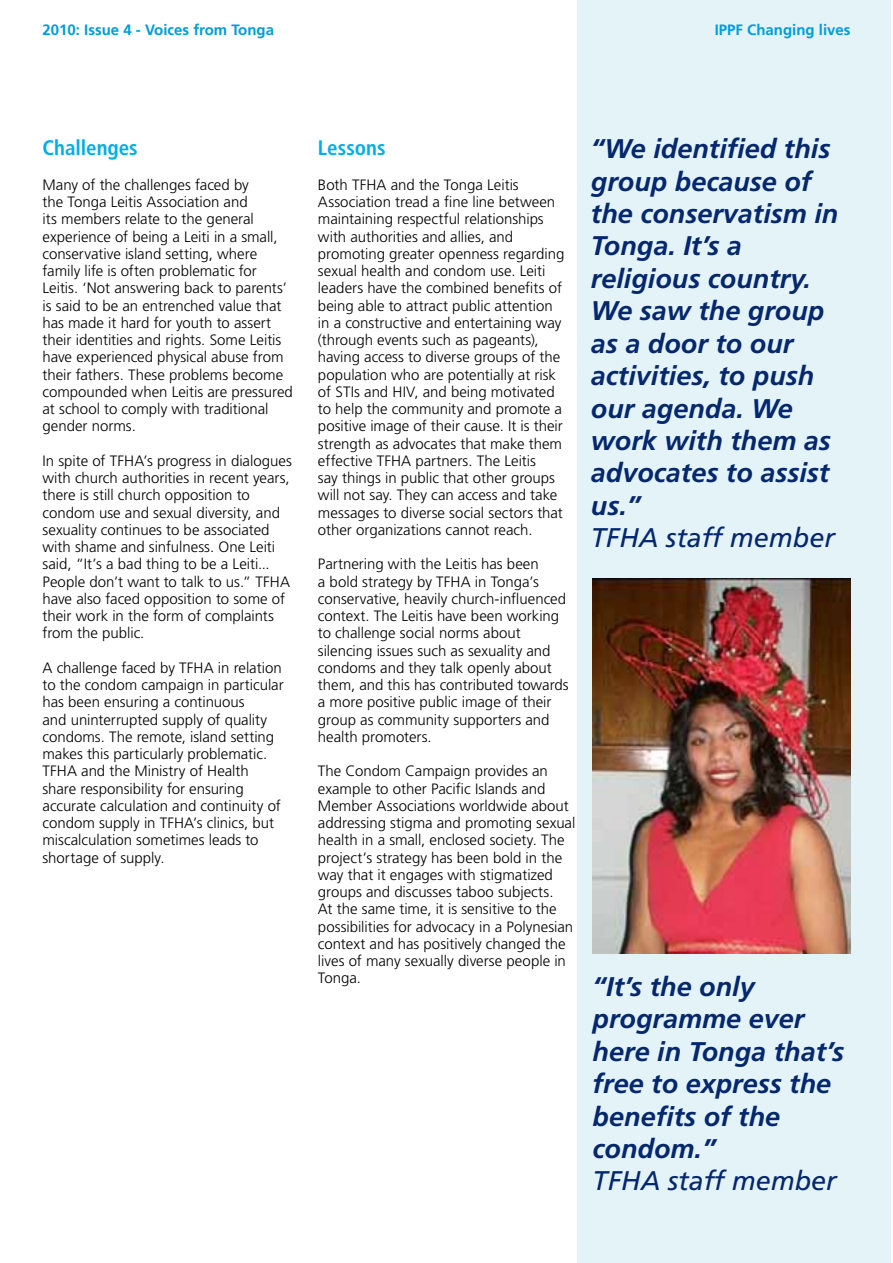
<style>
.page{position:relative;width:893px;height:1263px;background:#fff}
.page>*{position:absolute;margin:0;border:0;box-sizing:border-box;transform-origin:0 0}
.t1{font:italic 700 27px/32.4px "Frutiger LT Std";color:#04276e}
.t2{font:italic 27px "Frutiger LT Std";color:#04276e}
.t3{font:700 condensed 21px "Frutiger LT Std";color:#00aee6}
.t4{font:300 15px/17.2px "Frutiger LT Std";color:#000}
.t5{font:700 15px "Frutiger LT Std";color:#009cda}
</style>
<div class="page">
<div style="left:577px;top:0;width:313px;height:1263px;background:#e3f3f8"></div>
<img style="left:593px;top:578px;width:257px;height:376px">
<p class="t5" style="left:43px;top:20px;width:233px">2010: Issue 4 - Voices from Tonga</p>
<p class="t5" style="left:715px;top:20px;width:137px">IPPF Changing lives</p>
<h2 class="t3" style="left:43px;top:136px;width:97px">Challenges</h2>
<p class="t4" style="left:43px;top:176px;width:252px">Many of the challenges faced by<br>the Tonga Leitis Association and<br>its members relate to the general experience of being a Leiti in a small, conservative island setting, where family life is often problematic for Leitis. ‘Not answering back to parents’ is said to be an entrenched value that has made it hard for youth to assert their identities and rights. Some Leitis have experienced physical abuse from their fathers. These problems become compounded when Leitis are pressured at school to comply with traditional gender norms.</p>
<p class="t4" style="left:43px;top:452px;width:251px">In spite of TFHA’s progress in dialogues with church authorities in recent years, there is still church opposition to condom use and sexual diversity, and sexuality continues to be associated with shame and sinfulness. One Leiti said, “It’s a bad thing to be a Leiti...<br>People don’t want to talk to us.” TFHA have also faced opposition to some of their work in the form of complaints from the public.</p>
<p class="t4" style="left:43px;top:659px;width:243px">A challenge faced by TFHA in relation to the condom campaign in particular has been ensuring a continuous<br>and uninterrupted supply of quality condoms. The remote, island setting makes this particularly problematic.<br>TFHA and the Ministry of Health share responsibility for ensuring accurate calculation and continuity of condom supply in TFHA’s clinics, but miscalculation sometimes leads to shortage of supply.</p>
<h2 class="t3" style="left:318px;top:136px;width:69px">Lessons</h2>
<p class="t4" style="left:318px;top:176px;width:248px">Both TFHA and the Tonga Leitis Association tread a fine line between maintaining respectful relationships with authorities and allies, and promoting greater openness regarding sexual health and condom use. Leiti leaders have the combined benefits of being able to attract public attention in a constructive and entertaining way (through events such as pageants), having access to diverse groups of the population who are potentially at risk of STIs and HIV, and being motivated to help the community and promote a positive image of their cause. It is their strength as advocates that make them effective TFHA partners. The Leitis<br>say things in public that other groups will not say. They can access and take messages to diverse social sectors that other organizations cannot reach.</p>
<p class="t4" style="left:318px;top:556px;width:252px">Partnering with the Leitis has been<br>a bold strategy by TFHA in Tonga’s conservative, heavily church-influenced context. The Leitis have been working to challenge social norms about silencing issues such as sexuality and condoms and they talk openly about them, and this has contributed towards a more positive public image of their group as community supporters and health promoters.</p>
<p class="t4" style="left:318px;top:763px;width:259px">The Condom Campaign provides an example to other Pacific Islands and Member Associations worldwide about addressing stigma and promoting sexual health in a small, enclosed society. The project’s strategy has been bold in the way that it engages with stigmatized groups and discusses taboo subjects.<br>At the same time, it is sensitive to the possibilities for advocacy in a Polynesian context and has positively changed the lives of many sexually diverse people in Tonga.</p>
<h1 class="t1" style="left:591px;top:133px;width:249px">“We identified this group because of the conservatism in<br>Tonga. It’s a religious country.<br>We saw the group as a door to our activities, to push our agenda. We work with them as advocates to assist us.”</h1>
<h1 class="t2" style="left:591px;top:522px;width:246px">TFHA staff member</h1>
<h1 class="t1" style="left:593px;top:970px;width:253px">“It’s the only programme ever here in Tonga that’s free to express the benefits of the condom.”</h1>
<h1 class="t2" style="left:593px;top:1165px;width:246px">TFHA staff member</h1>
</div>
